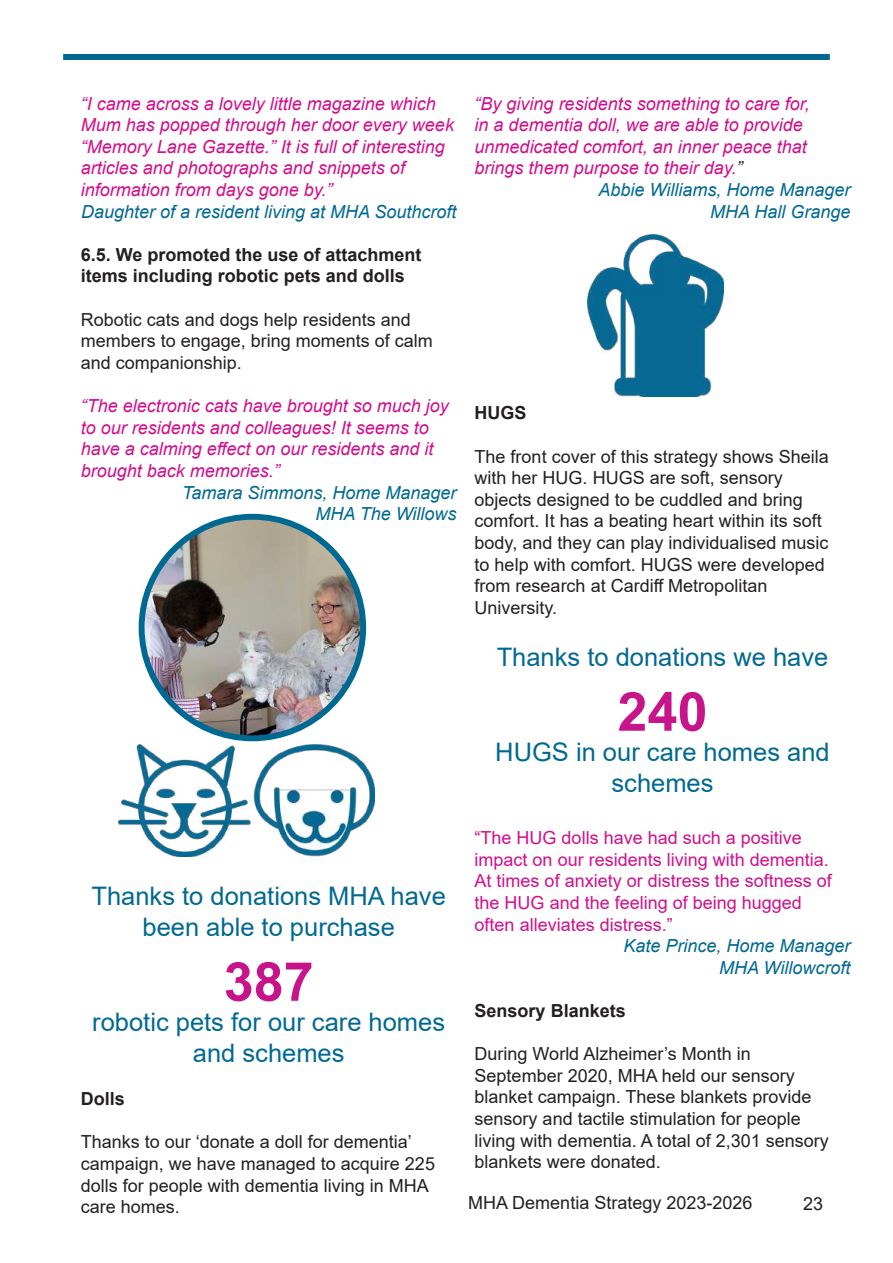
<style>
.page{position:relative;width:893px;height:1263px;background:#fff}
.page>*{position:absolute;margin:0;border:0;box-sizing:border-box;transform-origin:0 0}
.t1{font:700 54px "Arial";color:#c7148a}
.t2{font:25.5px/30.6px "Arial";color:#006992;text-align:center}
.t3{font:18px/21.6px "Arial";color:#231f20}
.t4{font:italic 18px/21.6px "Arial";color:#d20e8c}
.t5{font:18px/21.6px "Arial";color:#d20e8c}
.t6{font:italic 18px/21.6px "Arial";color:#006992;text-align:right}
.t7{font:700 18px/21.6px "Arial";color:#231f20}
.s1{color:#231f20}
</style>
<div class="page">
<div style="left:63px;top:54px;width:767px;height:6px;background:#006992"></div>
<img style="left:118px;top:745px;width:256px;height:111px">
<img style="left:142px;top:517px;width:221px;height:221px;border-radius:111px">
<div style="left:139px;top:514px;width:227px;height:227px;border:6px solid #006992;border-radius:50%"></div>
<img style="left:587px;top:235px;width:136px;height:162px">
<p class="t4" style="left:81px;top:93px;width:375px">“I came across a lovely little magazine which Mum has popped through her door every week “Memory Lane Gazette.” It is full of interesting articles and photographs and snippets of information from days gone by.”</p>
<p class="t6" style="left:81px;top:201px;width:377px">Daughter of a resident living at MHA Southcroft</p>
<p class="t7" style="left:81px;top:244px;width:342px">6.5. We promoted the use of attachment items including robotic pets and dolls</p>
<p class="t3" style="left:81px;top:308px;width:354px">Robotic cats and dogs help residents and members to engage, bring moments of calm and companionship.</p>
<p class="t4" style="left:81px;top:395px;width:370px">“The electronic cats have brought so much joy to our residents and colleagues! It seems to have a calming effect on our residents and it brought back memories.”</p>
<p class="t6" style="left:182px;top:482px;width:276px">Tamara Simmons, Home Manager<br>MHA The Willows</p>
<h2 class="t2" style="left:92px;top:881px;width:356px">Thanks to donations MHA have been able to purchase</h2>
<h1 class="t1" style="left:224px;top:944px;width:92px">387</h1>
<h2 class="t2" style="left:92px;top:1007px;width:354px">robotic pets for our care homes and schemes</h2>
<p class="t7" style="left:81px;top:1088px;width:46px">Dolls</p>
<p class="t3" style="left:81px;top:1131px;width:356px">Thanks to our ‘donate a doll for dementia’ campaign, we have managed to acquire 225 dolls for people with dementia living in MHA care homes.</p>
<p class="t4" style="left:475px;top:93px;width:337px">“By giving residents something to care for,</p>
<p class="t4" style="left:475px;top:114px;width:330px">in a dementia doll, we are able to provide</p>
<p class="t4" style="left:475px;top:136px;width:334px">unmedicated comfort, an inner peace that</p>
<p class="t4" style="left:475px;top:158px;width:269px">brings them purpose to their day.<span class="s1">”</span></p>
<p class="t6" style="left:598px;top:179px;width:253px">Abbie Williams, Home Manager</p>
<p class="t6" style="left:710px;top:201px;width:142px">MHA Hall Grange</p>
<p class="t7" style="left:475px;top:402px;width:54px">HUGS</p>
<p class="t3" style="left:475px;top:445px;width:356px">The front cover of this strategy shows Sheila with her HUG. HUGS are soft, sensory objects designed to be cuddled and bring comfort. It has a beating heart within its soft body, and they can play individualised music to help with comfort. HUGS were developed from research at Cardiff Metropolitan University.</p>
<h2 class="t2" style="left:497px;top:641px;width:333px">Thanks to donations we have</h2>
<h1 class="t1" style="left:617px;top:674px;width:92px">240</h1>
<h2 class="t2" style="left:495px;top:737px;width:336px">HUGS in our care homes and schemes</h2>
<p class="t5" style="left:475px;top:827px;width:359px">“The HUG dolls have had such a positive impact on our residents living with dementia.<br>At times of anxiety or distress the softness of the HUG and the feeling of being hugged often alleviates distress.”</p>
<p class="t6" style="left:623px;top:935px;width:229px">Kate Prince, Home Manager<br>MHA Willowcroft</p>
<p class="t7" style="left:475px;top:1000px;width:153px">Sensory Blankets</p>
<p class="t3" style="left:475px;top:1043px;width:356px">During World Alzheimer’s Month in September 2020, MHA held our sensory blanket campaign. These blankets provide sensory and tactile stimulation for people living with dementia. A total of 2,301 sensory blankets were donated.</p>
<p class="t3" style="left:468px;top:1192px;width:286px">MHA Dementia Strategy 2023-2026</p>
<p class="t3" style="left:803px;top:1192px;width:22px">23</p>
</div>
